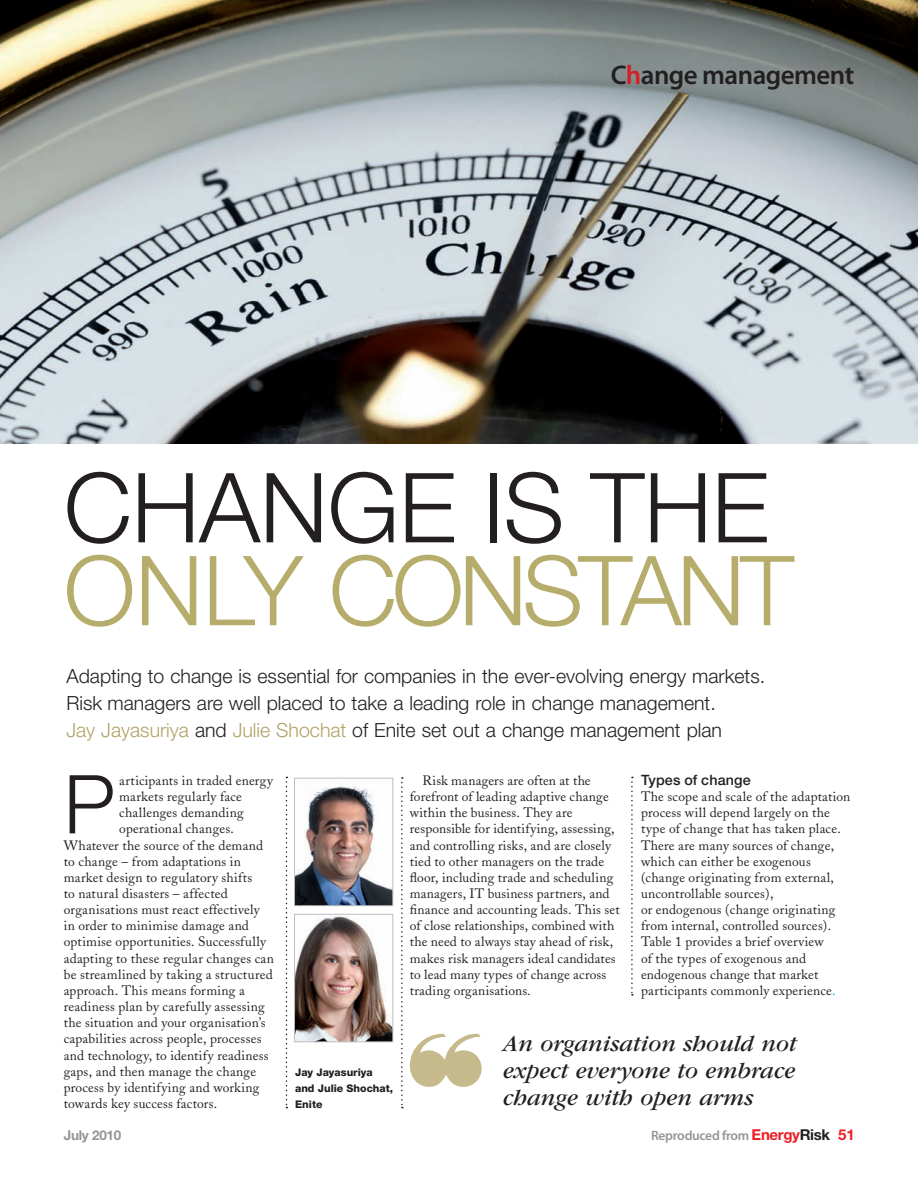
<style>
.page{position:relative;width:918px;height:1188px;background:#fff}
.page>*{position:absolute;margin:0;border:0;box-sizing:border-box;transform-origin:0 0}
.t1{font:300 96.75px "Helvetica Neue LT";letter-spacing:-.05em;color:#b6ac6b}
.t2{font:300 96.75px "Helvetica Neue LT";letter-spacing:-.005em;color:#231f20}
.t3{font:300 81.45px "Helvetica Neue LT";color:#231f20}
.t4{font:600 27px "Myriad Pro";letter-spacing:-.02em;color:#231f20}
.t5{font:italic 24px/27px "Garamond";color:#231f20;text-align:justify}
.t6{font:300 19.5px/27px "Helvetica Neue LT";color:#231f20}
.t7{font:500 14.25px "Helvetica Neue LT";letter-spacing:.01em;color:#231f20}
.t8{font:13.5px/16.2px "Adobe Caslon";letter-spacing:.015em;color:#231f20}
.t9{font:600 13.5px "Myriad Pro";letter-spacing:-.02em;color:#939598}
.t10{font:700 13.5px "Helvetica Neue LT";letter-spacing:-.02em;color:#939598}
.t11{font:800 10.5px/16.2px "Helvetica Neue LT";color:#231f20}
.s1{color:#d41f26}
.s2{color:#b1a266}
.s3{color:#00aeef}
.s4{font-family:"Helvetica Neue LT";font-weight:700;font-size:15px;color:#ee1e24}
.s5{font-family:"Helvetica Neue LT";font-weight:700;font-size:15px;color:#231f20}
</style>
<div class="page">
<img style="left:0;top:0;width:918px;height:444px">
<svg style="left:631px;top:777px;width:2px;height:219px"></svg>
<svg style="left:401px;top:777px;width:2px;height:331px"></svg>
<svg style="left:410px;top:1034px;width:72px;height:53px"></svg>
<svg style="left:286px;top:777px;width:1px;height:331px"></svg>
<img style="left:296px;top:916px;width:95px;height:124px">
<div style="left:294px;top:914px;width:99px;height:128px;border:1px solid #bcbdc0"></div>
<img style="left:296px;top:785px;width:95px;height:119px">
<div style="left:294px;top:778px;width:99px;height:128px;border:1px solid #bcbdc0"></div>
<h3 class="t4" style="left:611px;top:58px;width:245px">C<span class="s1">h</span>ange management</h3>
<h1 class="t2" style="left:64px;top:449px;width:698px">Change is the</h1>
<h1 class="t1" style="left:64px;top:532px;width:732px">only Constant</h1>
<h3 class="t6" style="left:66px;top:662px;width:700px">Adapting to change is essential for companies in the ever-evolving energy markets.<br>Risk managers are well placed to take a leading role in change management.<br><span class="s2">Jay Jayasuriya</span> and <span class="s2">Julie Shochat</span> of Enite set out a change management plan</h3>
<h2 class="t3" style="left:64px;top:755px;width:53px">P</h2>
<p class="t8" style="left:119px;top:772px;width:155px">articipants in traded energy</p>
<p class="t8" style="left:119px;top:789px;width:124px">markets regularly face</p>
<p class="t8" style="left:119px;top:805px;width:126px">challenges demanding</p>
<p class="t8" style="left:119px;top:821px;width:116px">operational changes.</p>
<p class="t8" style="left:64px;top:837px;width:201px">Whatever the source of the demand</p>
<p class="t8" style="left:64px;top:853px;width:179px">to change – from adaptations in</p>
<p class="t8" style="left:64px;top:869px;width:190px">market design to regulatory shifts</p>
<p class="t8" style="left:64px;top:886px;width:166px">to natural disasters – affected</p>
<p class="t8" style="left:64px;top:902px;width:197px">organisations must react effectively</p>
<p class="t8" style="left:64px;top:918px;width:187px">in order to minimise damage and</p>
<p class="t8" style="left:64px;top:934px;width:204px">optimise opportunities. Successfully</p>
<p class="t8" style="left:64px;top:950px;width:212px">adapting to these regular changes can</p>
<p class="t8" style="left:64px;top:966px;width:211px">be streamlined by taking a structured</p>
<p class="t8" style="left:64px;top:982px;width:182px">approach. This means forming a</p>
<p class="t8" style="left:64px;top:999px;width:202px">readiness plan by carefully assessing</p>
<p class="t8" style="left:64px;top:1015px;width:203px">the situation and your organisation’s</p>
<p class="t8" style="left:64px;top:1031px;width:199px">capabilities across people, processes</p>
<p class="t8" style="left:64px;top:1047px;width:206px">and technology, to identify readiness</p>
<p class="t8" style="left:64px;top:1063px;width:194px">gaps, and then manage the change</p>
<p class="t8" style="left:64px;top:1079px;width:197px">process by identifying and working</p>
<p class="t8" style="left:64px;top:1096px;width:155px">towards key success factors.</p>
<p class="t11" style="left:295px;top:1064px;width:100px">Jay Jayasuriya and Julie Shochat,<br>Enite</p>
<p class="t8" style="left:410px;top:772px;width:211px;text-indent:13px">Risk managers are often at the forefront of leading adaptive change within the business. They are responsible for identifying, assessing, and controlling risks, and are closely tied to other managers on the trade floor, including trade and scheduling managers, IT business partners, and finance and accounting leads. This set of close relationships, combined with the need to always stay ahead of risk, makes risk managers ideal candidates to lead many types of change across trading organisations.</p>
<p class="t7" style="left:641px;top:771px;width:111px">Types of change</p>
<p class="t8" style="left:641px;top:789px;width:211px">The scope and scale of the adaptation process will depend largely on the type of change that has taken place.<br>There are many sources of change, which can either be exogenous (change originating from external, uncontrollable sources),<br>or endogenous (change originating from internal, controlled sources).<br>Table 1 provides a brief overview<br>of the types of exogenous and endogenous change that market participants commonly experience<span class="s3">.</span></p>
<h3 class="t5" style="left:503px;top:1030px;width:295px">An organisation should not expect everyone to embrace change with open arms</h3>
<p class="t10" style="left:64px;top:1127px;width:59px">July 2010</p>
<p class="t9" style="left:651px;top:1127px;width:205px">Reproduced from <span class="s4">Energy</span><span class="s5">Risk</span> <span class="s4">51</span></p>
</div>
